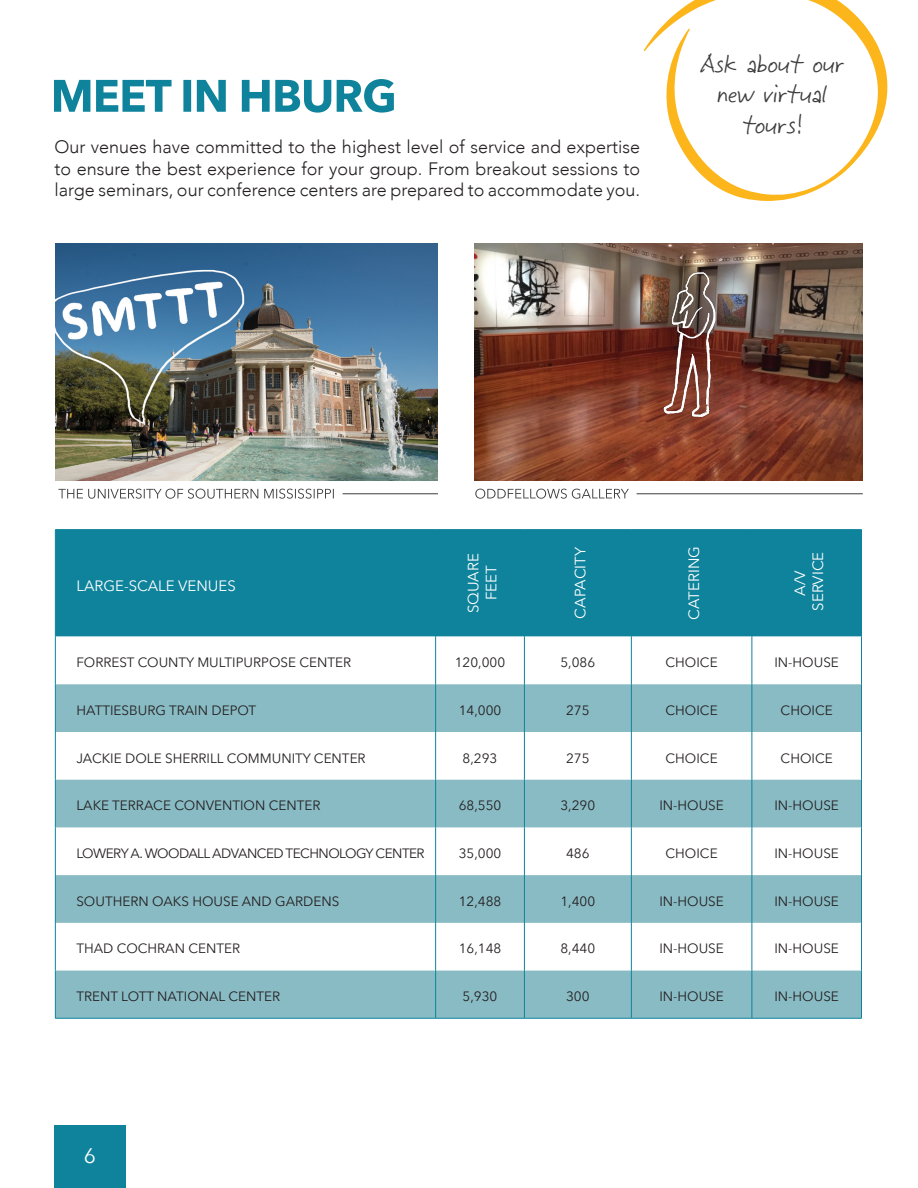
<style>
.page{position:relative;width:918px;height:1188px;background:#fff}
.page>*{position:absolute;margin:0;border:0;box-sizing:border-box;transform-origin:0 0}
.Corner_text{font:25.5px "Jeff Script";color:#3e3e3f}
.t1{font:21px "Avenir Next";color:#fff}
.t2{font:300 18px/21.6px "Avenir";color:#231f20;text-align:justify}
.t3{font:15px/18px "Avenir Next";color:#fff;text-align:center}
.t4{font:13.5px "Avenir Next";color:#231f20}
.t5{font:13.5px "Avenir Next";letter-spacing:-.04em;color:#231f20}
</style>
<div class="page">
<div style="left:54px;top:1125px;width:72px;height:63px;background:#0e839b"></div>
<svg style="left:54px;top:79px;width:340px;height:34px"></svg>
<div style="left:56px;top:530px;width:805px;height:107px;background:#0e839b"></div>
<svg style="left:56px;top:684px;width:805px;height:334px;fill:#89bbc4"></svg>
<hr style="left:55px;top:529px;width:381px;height:1px;background:#0e839b">
<hr style="left:55px;top:530px;width:1px;height:107px;background:#0e839b">
<hr style="left:436px;top:529px;width:88px;height:1px;background:#0e839b">
<hr style="left:435px;top:530px;width:1px;height:107px;background:#0e839b">
<hr style="left:524px;top:529px;width:107px;height:1px;background:#0e839b">
<hr style="left:524px;top:530px;width:1px;height:107px;background:#0e839b">
<hr style="left:631px;top:529px;width:121px;height:1px;background:#0e839b">
<hr style="left:631px;top:530px;width:1px;height:107px;background:#0e839b">
<hr style="left:752px;top:529px;width:110px;height:1px;background:#0e839b">
<hr style="left:752px;top:530px;width:1px;height:107px;background:#0e839b">
<hr style="left:861px;top:530px;width:1px;height:107px;background:#0e839b">
<hr style="left:55px;top:637px;width:1px;height:47px;background:#0e839b">
<hr style="left:435px;top:637px;width:1px;height:47px;background:#0e839b">
<hr style="left:524px;top:637px;width:1px;height:47px;background:#0e839b">
<hr style="left:631px;top:637px;width:1px;height:47px;background:#0e839b">
<hr style="left:752px;top:637px;width:1px;height:47px;background:#0e839b">
<hr style="left:861px;top:637px;width:1px;height:47px;background:#0e839b">
<hr style="left:55px;top:684px;width:1px;height:48px;background:#0e839b">
<hr style="left:435px;top:684px;width:1px;height:48px;background:#0e839b">
<hr style="left:524px;top:684px;width:1px;height:48px;background:#0e839b">
<hr style="left:631px;top:684px;width:1px;height:48px;background:#0e839b">
<hr style="left:752px;top:684px;width:1px;height:48px;background:#0e839b">
<hr style="left:861px;top:684px;width:1px;height:48px;background:#0e839b">
<hr style="left:55px;top:732px;width:1px;height:48px;background:#0e839b">
<hr style="left:435px;top:732px;width:1px;height:48px;background:#0e839b">
<hr style="left:524px;top:732px;width:1px;height:48px;background:#0e839b">
<hr style="left:631px;top:732px;width:1px;height:48px;background:#0e839b">
<hr style="left:752px;top:732px;width:1px;height:48px;background:#0e839b">
<hr style="left:861px;top:732px;width:1px;height:48px;background:#0e839b">
<hr style="left:55px;top:780px;width:1px;height:47px;background:#0e839b">
<hr style="left:435px;top:780px;width:1px;height:47px;background:#0e839b">
<hr style="left:524px;top:780px;width:1px;height:47px;background:#0e839b">
<hr style="left:631px;top:780px;width:1px;height:47px;background:#0e839b">
<hr style="left:752px;top:780px;width:1px;height:47px;background:#0e839b">
<hr style="left:861px;top:780px;width:1px;height:47px;background:#0e839b">
<hr style="left:55px;top:827px;width:1px;height:48px;background:#0e839b">
<hr style="left:435px;top:827px;width:1px;height:48px;background:#0e839b">
<hr style="left:524px;top:827px;width:1px;height:48px;background:#0e839b">
<hr style="left:631px;top:827px;width:1px;height:48px;background:#0e839b">
<hr style="left:752px;top:827px;width:1px;height:48px;background:#0e839b">
<hr style="left:861px;top:827px;width:1px;height:48px;background:#0e839b">
<hr style="left:55px;top:875px;width:1px;height:48px;background:#0e839b">
<hr style="left:435px;top:875px;width:1px;height:48px;background:#0e839b">
<hr style="left:524px;top:875px;width:1px;height:48px;background:#0e839b">
<hr style="left:631px;top:875px;width:1px;height:48px;background:#0e839b">
<hr style="left:752px;top:875px;width:1px;height:48px;background:#0e839b">
<hr style="left:861px;top:875px;width:1px;height:48px;background:#0e839b">
<hr style="left:55px;top:923px;width:1px;height:48px;background:#0e839b">
<hr style="left:435px;top:923px;width:1px;height:48px;background:#0e839b">
<hr style="left:524px;top:923px;width:1px;height:48px;background:#0e839b">
<hr style="left:631px;top:923px;width:1px;height:48px;background:#0e839b">
<hr style="left:752px;top:923px;width:1px;height:48px;background:#0e839b">
<hr style="left:861px;top:923px;width:1px;height:48px;background:#0e839b">
<hr style="left:55px;top:971px;width:1px;height:47px;background:#0e839b">
<hr style="left:435px;top:971px;width:1px;height:47px;background:#0e839b">
<hr style="left:524px;top:971px;width:1px;height:47px;background:#0e839b">
<hr style="left:631px;top:971px;width:1px;height:47px;background:#0e839b">
<hr style="left:752px;top:971px;width:1px;height:47px;background:#0e839b">
<hr style="left:861px;top:971px;width:1px;height:47px;background:#0e839b">
<hr style="left:55px;top:1018px;width:381px;height:1px;background:#0e839b">
<hr style="left:436px;top:1018px;width:88px;height:1px;background:#0e839b">
<hr style="left:524px;top:1018px;width:107px;height:1px;background:#0e839b">
<hr style="left:631px;top:1018px;width:121px;height:1px;background:#0e839b">
<hr style="left:752px;top:1018px;width:110px;height:1px;background:#0e839b">
<img style="left:55px;top:244px;width:383px;height:236px">
<img style="left:475px;top:244px;width:388px;height:236px">
<svg style="left:58px;top:489px;width:276px;height:10px"></svg>
<svg style="left:475px;top:489px;width:154px;height:10px"></svg>
<hr style="left:343px;top:493px;width:95px;height:1px;background:#3e3e3f">
<hr style="left:637px;top:493px;width:226px;height:1px;background:#3e3e3f">
<img style="left:658px;top:243px;width:71px;height:182px">
<svg style="left:644px;top:0;width:243px;height:201px"></svg>
<p class="t2" style="left:54px;top:136px;width:587px">Our venues have committed to the highest level of service and expertise to ensure the best experience for your group. From breakout sessions to large seminars, our conference centers are prepared to accommodate you.</p>
<p class="Corner_text" style="left:701px;top:45px;width:145px">Ask about our</p>
<p class="Corner_text" style="left:717px;top:75px;width:112px">new virtual</p>
<p class="Corner_text" style="left:743px;top:106px;width:61px">tours!</p>
<p class="t3" style="left:76px;top:576px;width:161px">LARGE-SCALE VENUES</p>
<p class="t3" style="left:464px;top:613px;width:61px;rotate:-90deg">SQUARE<br>FEET</p>
<p class="t3" style="left:571px;top:619px;width:73px;rotate:-90deg">CAPACITY</p>
<p class="t3" style="left:684px;top:620px;width:75px;rotate:-90deg">CATERING</p>
<p class="t3" style="left:808px;top:611px;width:61px;rotate:-90deg">SERVICE</p>
<p class="t3" style="left:790px;top:596px;width:27px;rotate:-90deg">A/V</p>
<p class="t4" style="left:76px;top:651px;width:276px">FORREST COUNTY MULTIPURPOSE CENTER</p>
<p class="t4" style="left:455px;top:651px;width:52px">120,000</p>
<p class="t4" style="left:560px;top:651px;width:36px">5,086</p>
<p class="t4" style="left:666px;top:651px;width:54px">CHOICE</p>
<p class="t4" style="left:774px;top:651px;width:66px">IN-HOUSE</p>
<p class="t4" style="left:76px;top:699px;width:181px">HATTIESBURG TRAIN DEPOT</p>
<p class="t4" style="left:459px;top:699px;width:44px">14,000</p>
<p class="t4" style="left:566px;top:699px;width:25px">275</p>
<p class="t4" style="left:666px;top:699px;width:54px">CHOICE</p>
<p class="t4" style="left:781px;top:699px;width:54px">CHOICE</p>
<p class="t4" style="left:76px;top:747px;width:291px">JACKIE DOLE SHERRILL COMMUNITY CENTER</p>
<p class="t4" style="left:463px;top:747px;width:36px">8,293</p>
<p class="t4" style="left:566px;top:747px;width:25px">275</p>
<p class="t4" style="left:666px;top:747px;width:54px">CHOICE</p>
<p class="t4" style="left:781px;top:747px;width:54px">CHOICE</p>
<p class="t4" style="left:76px;top:794px;width:246px">LAKE TERRACE CONVENTION CENTER</p>
<p class="t4" style="left:459px;top:794px;width:44px">68,550</p>
<p class="t4" style="left:560px;top:794px;width:36px">3,290</p>
<p class="t4" style="left:659px;top:794px;width:66px">IN-HOUSE</p>
<p class="t4" style="left:774px;top:794px;width:66px">IN-HOUSE</p>
<p class="t5" style="left:76px;top:842px;width:350px">LOWERY A. WOODALL ADVANCED TECHNOLOGY CENTER</p>
<p class="t4" style="left:459px;top:842px;width:44px">35,000</p>
<p class="t4" style="left:566px;top:842px;width:25px">486</p>
<p class="t4" style="left:666px;top:842px;width:54px">CHOICE</p>
<p class="t4" style="left:774px;top:842px;width:66px">IN-HOUSE</p>
<p class="t4" style="left:76px;top:890px;width:265px">SOUTHERN OAKS HOUSE AND GARDENS</p>
<p class="t4" style="left:459px;top:890px;width:44px">12,488</p>
<p class="t4" style="left:560px;top:890px;width:36px">1,400</p>
<p class="t4" style="left:659px;top:890px;width:66px">IN-HOUSE</p>
<p class="t4" style="left:774px;top:890px;width:66px">IN-HOUSE</p>
<p class="t4" style="left:76px;top:937px;width:165px">THAD COCHRAN CENTER</p>
<p class="t4" style="left:459px;top:937px;width:44px">16,148</p>
<p class="t4" style="left:560px;top:937px;width:36px">8,440</p>
<p class="t4" style="left:659px;top:937px;width:66px">IN-HOUSE</p>
<p class="t4" style="left:774px;top:937px;width:66px">IN-HOUSE</p>
<p class="t4" style="left:76px;top:985px;width:205px">TRENT LOTT NATIONAL CENTER</p>
<p class="t4" style="left:463px;top:985px;width:36px">5,930</p>
<p class="t4" style="left:566px;top:985px;width:25px">300</p>
<p class="t4" style="left:659px;top:985px;width:66px">IN-HOUSE</p>
<p class="t4" style="left:774px;top:985px;width:66px">IN-HOUSE</p>
<p class="t1" style="left:84px;top:1138px;width:14px">6</p>
</div>
